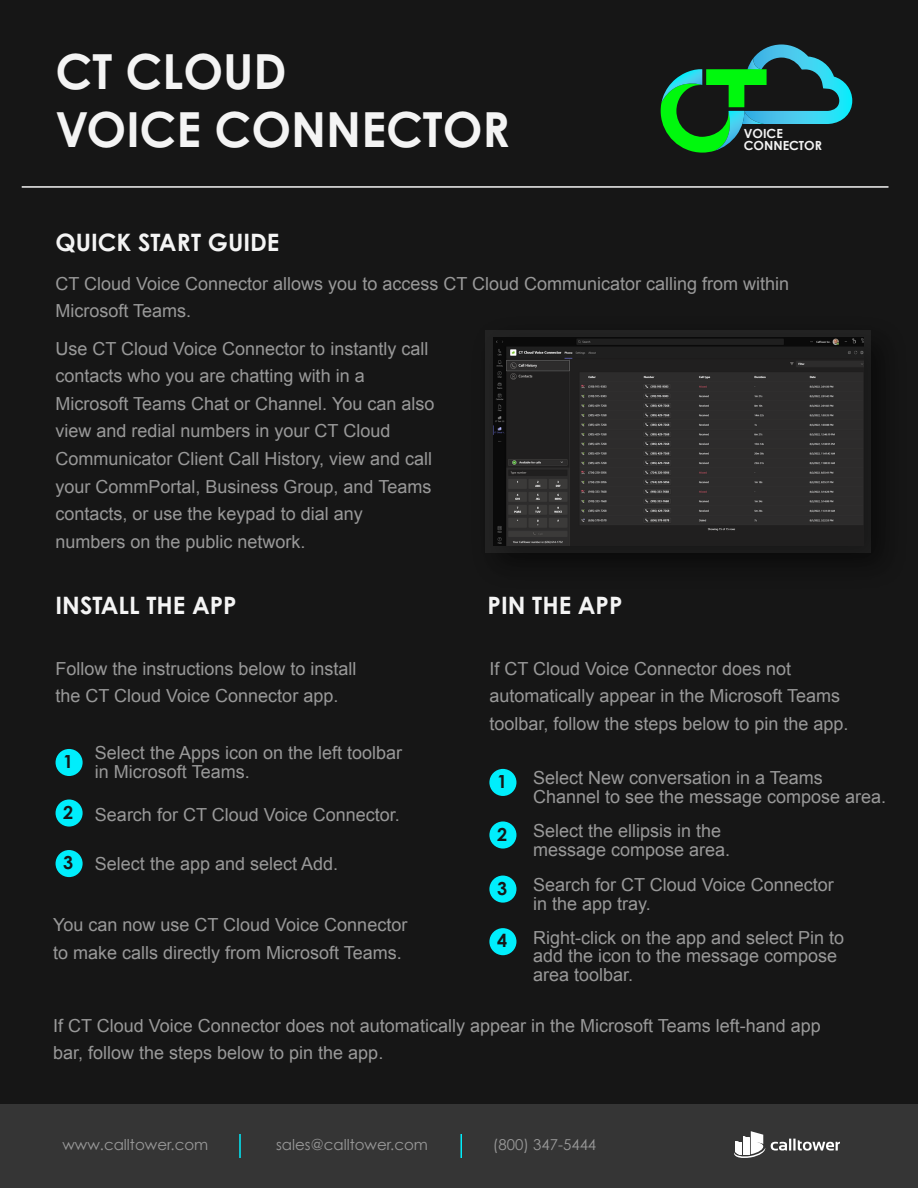
<style>
.page{position:relative;width:918px;height:1188px;background:#161616}
.page>*{position:absolute;margin:0;border:0;box-sizing:border-box;transform-origin:0 0}
.t1{font:700 48.45px/58.1px "Century Gothic Pro";color:#f4f4f4}
.t2{font:700 24px "Century Gothic Pro";color:#f4f4f4}
.t3{font:18px/27.6px "Arial";color:#999}
.t4{font:700 18px "Century Gothic Pro";color:#161616}
.t5{font:15px "Century Gothic";color:#999}
.t6{font:700 12.6px/12px "Century Gothic";color:#f4f4f4}
</style>
<div class="page">
<svg style="left:661px;top:44px;width:191px;height:109px"></svg>
<hr style="left:22px;top:186px;width:867px;height:2px;background:#f4f4f4">
<img style="left:485px;top:330px;width:386px;height:223px">
<img style="left:494px;top:338px;width:370px;height:208px">
<div style="left:0;top:1104px;width:918px;height:84px;background:#353535"></div>
<svg style="left:734px;top:1131px;width:106px;height:27px"></svg>
<hr style="left:239px;top:1134px;width:2px;height:24px;background:#00edfb">
<svg style="left:461px;top:1134px;width:1px;height:24px"></svg>
<div style="left:56px;top:749px;width:27px;height:27px;background:#00eefc;border-radius:50%"></div>
<div style="left:489px;top:769px;width:27px;height:27px;background:#00eefc;border-radius:50%"></div>
<div style="left:56px;top:850px;width:27px;height:27px;background:#00eefc;border-radius:50%"></div>
<div style="left:489px;top:876px;width:27px;height:27px;background:#00eefc;border-radius:50%"></div>
<div style="left:489px;top:928px;width:27px;height:27px;background:#00eefc;border-radius:50%"></div>
<div style="left:56px;top:799px;width:27px;height:28px;background:#00eefc;border-radius:50%"></div>
<div style="left:489px;top:821px;width:27px;height:28px;background:#00eefc;border-radius:50%"></div>
<h1 class="t1" style="left:56px;top:41px;width:456px">CT CLOUD<br>VOICE CONNECTOR</h1>
<h2 class="t2" style="left:56px;top:227px;width:225px">QUICK START GUIDE</h2>
<p class="t6" style="left:744px;top:127px;width:80px">VOICE<br>CONNECTOR</p>
<p class="t3" style="left:56px;top:270px;width:735px">CT Cloud Voice Connector allows you to access CT Cloud Communicator calling from within<br>Microsoft Teams.</p>
<p class="t3" style="left:56px;top:335px;width:380px">Use CT Cloud Voice Connector to instantly call contacts who you are chatting with in a Microsoft Teams Chat or Channel. You can also view and redial numbers in your CT Cloud Communicator Client Call History, view and call your CommPortal, Business Group, and Teams contacts, or use the keypad to dial any numbers on the public network.</p>
<h2 class="t2" style="left:56px;top:591px;width:183px">INSTALL THE APP</h2>
<h2 class="t2" style="left:488px;top:591px;width:136px">PIN THE APP</h2>
<p class="t3" style="left:56px;top:655px;width:303px">Follow the instructions below to install the CT Cloud Voice Connector app.</p>
<p class="t3" style="left:489px;top:655px;width:361px">If CT Cloud Voice Connector does not automatically appear in the Microsoft Teams toolbar, follow the steps below to pin the app.</p>
<p class="t3" style="left:95px;top:744px;width:309px;line-height:18.6px">Select the Apps icon on the left toolbar in Microsoft Teams.</p>
<p class="t4" style="left:63px;top:750px;width:12px">1</p>
<p class="t3" style="left:533px;top:769px;width:355px;line-height:18.6px">Select New conversation in a Teams<br>Channel to see the message compose area.</p>
<p class="t3" style="left:533px;top:822px;width:199px;line-height:18.6px">Select the ellipsis in the message compose area.</p>
<p class="t3" style="left:533px;top:876px;width:302px;line-height:18.6px">Search for CT Cloud Voice Connector in the app tray.</p>
<p class="t3" style="left:533px;top:928px;width:313px;line-height:18.6px">Right-click on the app and select Pin to add the icon to the message compose area toolbar.</p>
<p class="t3" style="left:53px;top:1012px;width:769px">If CT Cloud Voice Connector does not automatically appear in the Microsoft Teams left-hand app bar, follow the steps below to pin the app.</p>
<p class="t4" style="left:497px;top:770px;width:12px">1</p>
<p class="t4" style="left:63px;top:801px;width:12px">2</p>
<p class="t3" style="left:95px;top:801px;width:306px">Search for CT Cloud Voice Connector.</p>
<p class="t4" style="left:497px;top:823px;width:12px">2</p>
<p class="t4" style="left:63px;top:852px;width:12px">3</p>
<p class="t3" style="left:95px;top:850px;width:245px">Select the app and select Add.</p>
<p class="t4" style="left:497px;top:877px;width:12px">3</p>
<p class="t4" style="left:497px;top:930px;width:12px">4</p>
<p class="t3" style="left:53px;top:912px;width:356px">You can now use CT Cloud Voice Connector to make calls directly from Microsoft Teams.</p>
<p class="t5" style="left:62px;top:1134px;width:147px">www.calltower.com</p>
<p class="t5" style="left:276px;top:1134px;width:153px">sales@calltower.com</p>
<p class="t5" style="left:493px;top:1134px;width:105px">(800) 347-5444</p>
</div>
